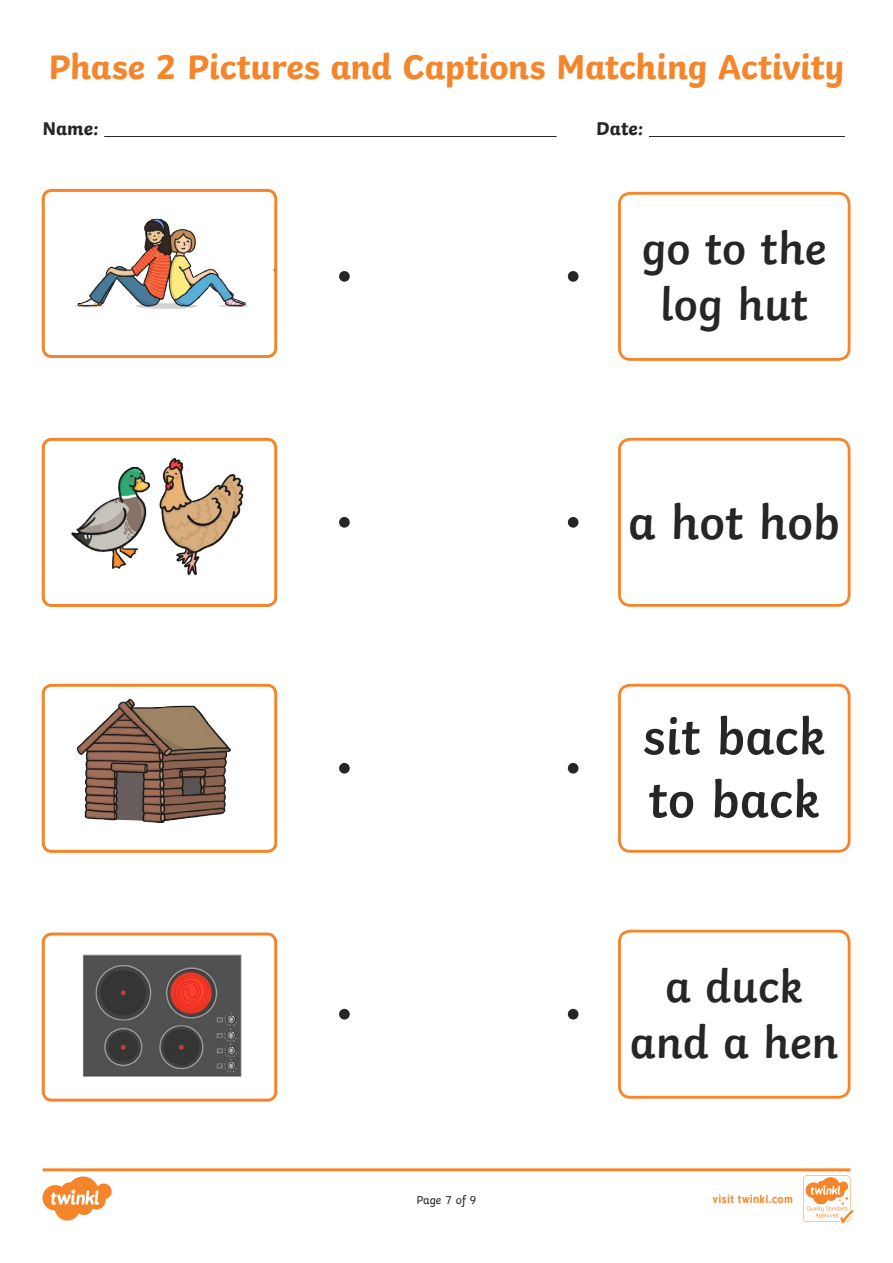
<style>
.page{position:relative;width:893px;height:1263px;background:#fff}
.page>*{position:absolute;margin:0;border:0;box-sizing:border-box;transform-origin:0 0}
.Heading_2{font:600 52.5px/63px "Twinkl";color:#282526}
.Heading_2-2{font:600 49.5px "Twinkl";color:#282526}
.Heading_2-3{font:600 46.5px/55.8px "Twinkl";color:#282526;text-align:center}
.Heading_1{font:700 36px "Twinkl";letter-spacing:-.01em;color:#f5852a}
.KS2_Body_Copy{font:700 19.5px "Twinkl";color:#282526}
.t1{font:12px "Twinkl";letter-spacing:-.005em;color:#282526}
.t2{font:700 11.4px "Tuffy";letter-spacing:.015em;color:#f5852a}
</style>
<div class="page">
<div style="left:339px;top:271px;width:11px;height:11px;background:#282526;border-radius:50%"></div>
<div style="left:339px;top:763px;width:11px;height:11px;background:#282526;border-radius:50%"></div>
<div style="left:339px;top:517px;width:11px;height:11px;background:#282526;border-radius:50%"></div>
<div style="left:339px;top:1009px;width:11px;height:10px;background:#282526;border-radius:50%"></div>
<div style="left:568px;top:271px;width:10px;height:11px;background:#282526;border-radius:50%"></div>
<div style="left:568px;top:763px;width:10px;height:11px;background:#282526;border-radius:50%"></div>
<div style="left:568px;top:517px;width:10px;height:11px;background:#282526;border-radius:50%"></div>
<div style="left:568px;top:1009px;width:10px;height:10px;background:#282526;border-radius:50%"></div>
<div style="left:618px;top:192px;width:232px;height:169px;border:3px solid #f5852a;border-radius:11px"></div>
<div style="left:618px;top:438px;width:232px;height:169px;border:3px solid #f5852a;border-radius:11px"></div>
<div style="left:618px;top:684px;width:232px;height:169px;border:3px solid #f5852a;border-radius:11px"></div>
<div style="left:618px;top:930px;width:232px;height:169px;border:3px solid #f5852a;border-radius:11px"></div>
<hr style="left:104px;top:136px;width:453px;height:1px;background:#282526">
<hr style="left:649px;top:136px;width:196px;height:1px;background:#282526">
<img style="left:46px;top:936px;width:227px;height:162px">
<div style="left:42px;top:932px;width:235px;height:170px;border:3px solid #f5852a;border-radius:9px"></div>
<img style="left:43px;top:685px;width:233px;height:165px">
<div style="left:42px;top:684px;width:235px;height:169px;border:3px solid #f5852a;border-radius:9px"></div>
<img style="left:43px;top:439px;width:233px;height:165px">
<div style="left:42px;top:438px;width:235px;height:169px;border:3px solid #f5852a;border-radius:9px"></div>
<img style="left:43px;top:190px;width:233px;height:165px">
<div style="left:42px;top:189px;width:235px;height:169px;border:3px solid #f5852a;border-radius:9px"></div>
<svg style="left:43px;top:1168px;width:810px;height:55px"></svg>
<p class="Heading_1" style="left:49px;top:37px;width:797px">Phase 2 Pictures and Captions Matching Activity</p>
<p class="KS2_Body_Copy" style="left:42px;top:112px;width:58px">Name:</p>
<p class="KS2_Body_Copy" style="left:596px;top:112px;width:49px">Date:</p>
<p class="Heading_2-3" style="left:642px;top:216px;width:186px">go to the log hut</p>
<p class="Heading_2-2" style="left:628px;top:483px;width:213px">a hot hob</p>
<p class="Heading_2" style="left:643px;top:700px;width:184px">sit back to back</p>
<p class="Heading_2-3" style="left:630px;top:954px;width:210px">a duck and a hen</p>
<p class="t1" style="left:416px;top:1191px;width:62px">Page 7 of 9</p>
<p class="t2" style="left:712px;top:1190px;width:82px">visit twinkl.com</p>
</div>
